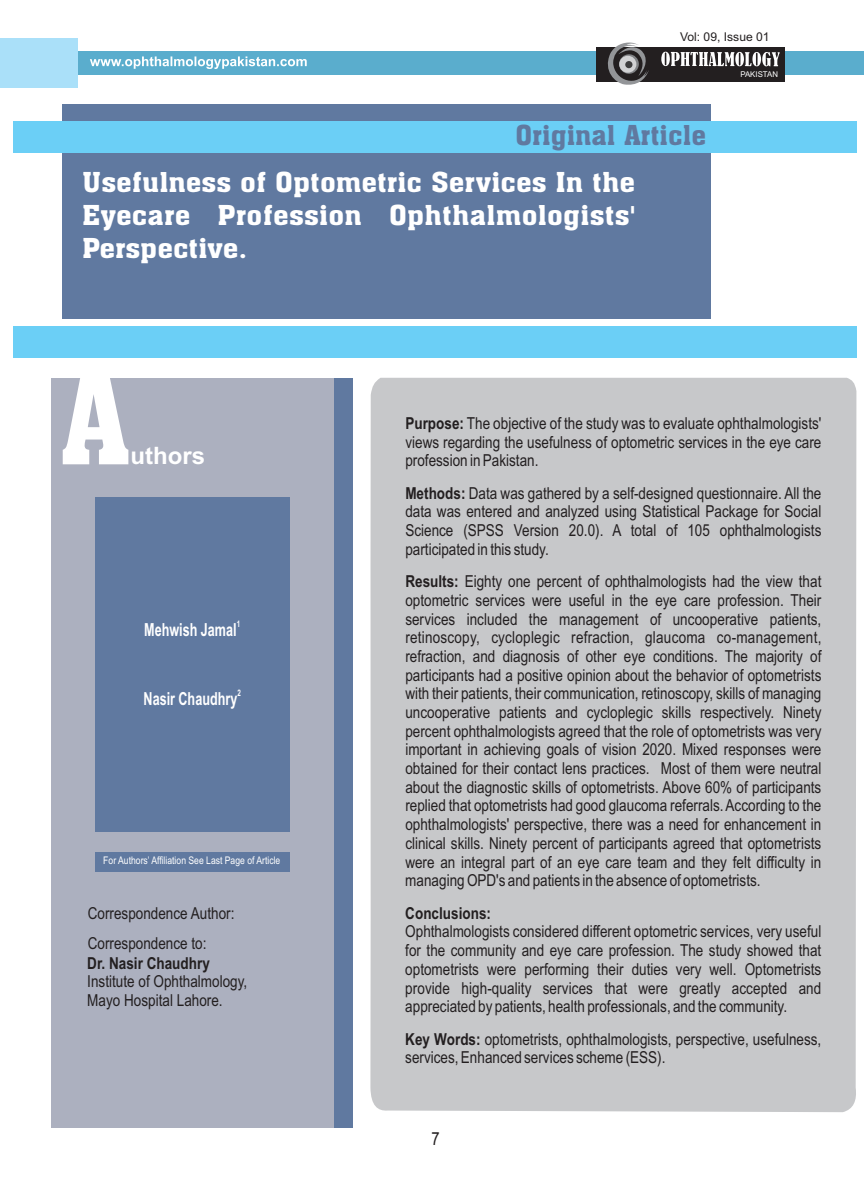
<style>
.page{position:relative;width:864px;height:1188px;background:#fff}
.page>*{position:absolute;margin:0;border:0;box-sizing:border-box;transform-origin:0 0}
.t1{font:116.4px "Aachen BT";color:#fff}
.t2{font:27px/33px "Aachen BT";letter-spacing:.01em;color:#fff;text-align:justify;scale:1.1 1}
.t3{font:27px "Aachen BT";color:#6079a0}
.t4{font:700 24px "Arial";color:#fff}
.t5{font:700 18px "Arial Narrow";color:#fff;scale:.85 1}
.t6{font:18px "Arial Narrow";color:#231f20}
.t7{font:16.5px/18.8px "Arial Narrow";color:#231f20;text-align:justify}
.t8{font:700 16.5px "Arial Narrow";color:#231f20}
.t9{font:12.15px "Arial";color:#231f20}
.t10{font:10.5px "Arial Narrow";color:#fff}
.t11{font:700 9px "Arial Narrow";color:#fff;scale:.85 1}
.t12{font:7.95px "Arial";color:#fff}
.s1{font-weight:700}
</style>
<div class="page">
<div style="left:63px;top:104px;width:648px;height:215px;background:#6079a0"></div>
<div style="left:333px;top:378px;width:20px;height:750px;background:#6079a0"></div>
<div style="left:51px;top:378px;width:282px;height:750px;background:#acb0bf"></div>
<div style="left:95px;top:497px;width:194px;height:335px;background:#6079a0"></div>
<div style="left:14px;top:326px;width:843px;height:32px;background:#6bcff6"></div>
<div style="left:370px;top:378px;width:487px;height:734px;background:#c7c8ca"></div>
<div style="left:14px;top:122px;width:843px;height:31px;background:#6bcff6"></div>
<div style="left:95px;top:852px;width:194px;height:19px;background:#6079a0"></div>
<div style="left:0;top:51px;width:864px;height:24px;background:#5aadcd"></div>
<div style="left:0;top:38px;width:78px;height:50px;background:#aae0f9"></div>
<div style="left:597px;top:47px;width:188px;height:34px;background:#231f20"></div>
<svg style="left:603px;top:42px;width:46px;height:43px"></svg>
<svg style="left:619px;top:54px;width:20px;height:20px"></svg>
<div style="left:619px;top:56px;width:17px;height:17px;background:#d1d2d4;border-radius:50%"></div>
<div style="left:625px;top:60px;width:8px;height:8px;background:#c4c5c7;border-radius:50%"></div>
<div style="left:625px;top:61px;width:8px;height:7px;background:#3e3e3f;border-radius:50%"></div>
<svg style="left:661px;top:51px;width:119px;height:16px"></svg>
<svg style="left:90px;top:56px;width:217px;height:13px"></svg>
<p class="t9" style="left:680px;top:32px;width:91px">Vol: 09, Issue 01</p>
<h2 class="t3" style="left:515px;top:124px;width:192px">Original Article</h2>
<h2 class="t2" style="left:82px;top:168px;width:504px">Usefulness of Optometric Services In the Eyecare Profession Ophthalmologists' Perspective.</h2>
<p class="t12" style="left:740px;top:71px;width:39px">PAKISTAN</p>
<h1 class="t1" style="left:60px;top:376px;width:71px">A</h1>
<h3 class="t4" style="left:131px;top:447px;width:76px">uthors</h3>
<p class="t11" style="left:237px;top:620px;width:6px">1</p>
<p class="t5" style="left:144px;top:623px;width:110px">Mehwish Jamal</p>
<p class="t11" style="left:237px;top:690px;width:6px">2</p>
<p class="t5" style="left:144px;top:692px;width:112px">Nasir Chaudhry</p>
<p class="t10" style="left:103px;top:857px;width:179px">For Authors’ Affiliation See Last Page of Article</p>
<p class="t7" style="left:88px;top:899px;width:148px;line-height:30px">Correspondence Author:<br>Correspondence to:</p>
<p class="t8" style="left:87px;top:957px;width:124px">Dr. Nasir Chaudhry</p>
<p class="t7" style="left:87px;top:974px;width:161px">Institute of Ophthalmology,<br>Mayo Hospital Lahore.</p>
<p class="t7" style="left:405px;top:415px;width:418px"><span class="s1">Purpose:</span> The objective of the study was to evaluate ophthalmologists' views regarding the usefulness of optometric services in the eye care profession in Pakistan.</p>
<p class="t7" style="left:405px;top:485px;width:418px"><span class="s1">Methods:</span> Data was gathered by a self-designed questionnaire. All the data was entered and analyzed using Statistical Package for Social Science (SPSS Version 20.0). A total of 105 ophthalmologists participated in this study.</p>
<p class="t7" style="left:405px;top:574px;width:418px"><span class="s1">Results:</span> Eighty one percent of ophthalmologists had the view that optometric services were useful in the eye care profession. Their services included the management of uncooperative patients, retinoscopy, cycloplegic refraction, glaucoma co-management, refraction, and diagnosis of other eye conditions. The majority of participants had a positive opinion about the behavior of optometrists with their patients, their communication, retinoscopy, skills of managing uncooperative patients and cycloplegic skills respectively. Ninety percent ophthalmologists agreed that the role of optometrists was very important in achieving goals of vision 2020. Mixed responses were obtained for their contact lens practices. Most of them were neutral about the diagnostic skills of optometrists. Above 60% of participants replied that optometrists had good glaucoma referrals. According to the ophthalmologists' perspective, there was a need for enhancement in clinical skills. Ninety percent of participants agreed that optometrists were an integral part of an eye care team and they felt difficulty in managing OPD's and patients in the absence of optometrists.</p>
<p class="t8" style="left:405px;top:907px;width:87px">Conclusions:</p>
<p class="t7" style="left:405px;top:924px;width:418px">Ophthalmologists considered different optometric services, very useful for the community and eye care profession. The study showed that optometrists were performing their duties very well. Optometrists provide high-quality services that were greatly accepted and appreciated by patients, health professionals, and the community.</p>
<p class="t7" style="left:405px;top:1031px;width:418px"><span class="s1">Key Words:</span> optometrists, ophthalmologists, perspective, usefulness, services, Enhanced services scheme (ESS).</p>
<p class="t6" style="left:431px;top:1132px;width:10px">7</p>
</div>
